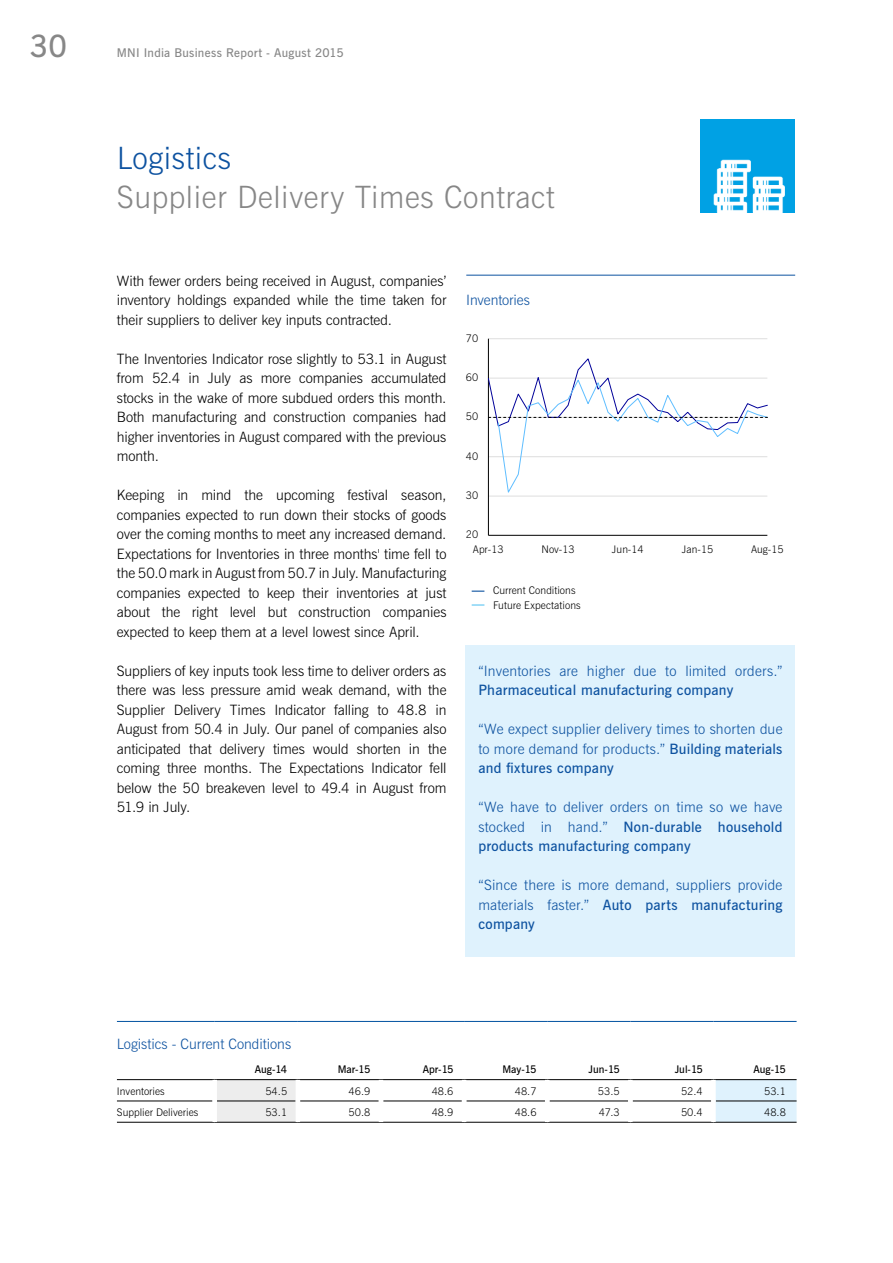
<style>
.page{position:relative;width:893px;height:1263px;background:#fff}
.page>*{position:absolute;margin:0;border:0;box-sizing:border-box;transform-origin:0 0}
.t1{font:30.75px "News Gothic Lt BT";letter-spacing:.02em;color:#878787}
.t2{font:30.75px "News Gothic Lt BT";letter-spacing:.02em;color:#0d52a0}
.t3{font:30.75px "News Gothic Dm BT";color:#878787}
.t4{font:14.25px/19.5px "News Gothic Lt BT";letter-spacing:-.005em;color:#000;text-align:justify}
.t5{font:14.25px/19.5px "News Gothic Lt BT";letter-spacing:.015em;color:#0d52a0}
.t6{font:14.25px/19.5px "News Gothic Dm BT";letter-spacing:.02em;color:#0d52a0}
.t7{font:14.25px "News Gothic Lt BT";letter-spacing:-.01em;color:#0d52a0}
.t8{font:12px "News Gothic Dm BT";letter-spacing:.02em;color:#878787}
.t9{font:10.5px/15px "News Gothic Lt BT";color:#000}
.t10{font:10.5px "News Gothic Dm BT";color:#000}
.s1{font-family:"News Gothic Dm BT"}
.s2{font-family:"News Gothic Lt BT"}
</style>
<div class="page">
<svg style="left:217px;top:1080px;width:79px;height:42px"></svg>
<svg style="left:716px;top:1080px;width:81px;height:42px"></svg>
<hr style="left:117px;top:1021px;width:98px;height:1px;background:#0051a0">
<hr style="left:215px;top:1021px;width:83px;height:1px;background:#0051a0">
<hr style="left:298px;top:1021px;width:83px;height:1px;background:#0051a0">
<hr style="left:381px;top:1021px;width:83px;height:1px;background:#0051a0">
<hr style="left:464px;top:1021px;width:83px;height:1px;background:#0051a0">
<hr style="left:547px;top:1021px;width:83px;height:1px;background:#0051a0">
<hr style="left:630px;top:1021px;width:83px;height:1px;background:#0051a0">
<hr style="left:713px;top:1021px;width:84px;height:1px;background:#0051a0">
<hr style="left:117px;top:1079px;width:98px;height:1px;background:#000">
<hr style="left:117px;top:1101px;width:95px;height:1px;background:#000">
<hr style="left:300px;top:1101px;width:79px;height:1px;background:#000">
<hr style="left:383px;top:1101px;width:79px;height:1px;background:#000">
<hr style="left:466px;top:1101px;width:79px;height:1px;background:#000">
<hr style="left:549px;top:1101px;width:79px;height:1px;background:#000">
<hr style="left:633px;top:1101px;width:78px;height:1px;background:#000">
<hr style="left:716px;top:1101px;width:81px;height:1px;background:#000">
<hr style="left:117px;top:1122px;width:98px;height:1px;background:#000">
<hr style="left:298px;top:1122px;width:83px;height:1px;background:#000">
<hr style="left:381px;top:1122px;width:83px;height:1px;background:#000">
<hr style="left:464px;top:1122px;width:83px;height:1px;background:#000">
<hr style="left:547px;top:1122px;width:83px;height:1px;background:#000">
<hr style="left:630px;top:1122px;width:83px;height:1px;background:#000">
<hr style="left:713px;top:1122px;width:84px;height:1px;background:#000">
<hr style="left:215px;top:1079px;width:83px;height:1px;background:#000">
<hr style="left:298px;top:1079px;width:83px;height:1px;background:#000">
<hr style="left:381px;top:1079px;width:83px;height:1px;background:#000">
<hr style="left:464px;top:1079px;width:83px;height:1px;background:#000">
<hr style="left:547px;top:1079px;width:83px;height:1px;background:#000">
<hr style="left:630px;top:1079px;width:83px;height:1px;background:#000">
<hr style="left:713px;top:1079px;width:84px;height:1px;background:#000">
<hr style="left:217px;top:1101px;width:79px;height:1px;background:#000">
<hr style="left:215px;top:1122px;width:83px;height:1px;background:#000">
<img style="left:701px;top:120px;width:94px;height:92px">
<hr style="left:488px;top:496px;width:279px;height:1px;background:#dedede">
<hr style="left:488px;top:338px;width:279px;height:1px;background:#dedede">
<hr style="left:488px;top:339px;width:1px;height:196px;background:#000">
<hr style="left:488px;top:535px;width:279px;height:1px;background:#000">
<svg style="left:488px;top:357px;width:280px;height:138px"></svg>
<svg style="left:472px;top:590px;width:12px;height:2px"></svg>
<svg style="left:472px;top:604px;width:12px;height:2px"></svg>
<hr style="left:466px;top:275px;width:329px;height:1px;background:#0d52a0">
<div style="left:466px;top:646px;width:329px;height:311px;background:#dff2fd"></div>
<h1 class="t3" style="left:30px;top:25px;width:39px">30</h1>
<p class="t8" style="left:117px;top:44px;width:228px">MNI India Business Report - August 2015</p>
<h1 class="t2" style="left:117px;top:138px;width:115px">Logistics</h1>
<h1 class="t1" style="left:117px;top:177px;width:439px">Supplier Delivery Times Contract</h1>
<p class="t4" style="left:117px;top:271px;width:331px">With fewer orders being received in August, companies’ inventory holdings expanded while the time taken for their suppliers to deliver key inputs contracted.</p>
<p class="t4" style="left:117px;top:349px;width:331px">The Inventories Indicator rose slightly to 53.1 in August from 52.4 in July as more companies accumulated stocks in the wake of more subdued orders this month.<br>Both manufacturing and construction companies had higher inventories in August compared with the previous month.</p>
<p class="t4" style="left:117px;top:485px;width:331px">Keeping in mind the upcoming festival season, companies expected to run down their stocks of goods over the coming months to meet any increased demand.<br>Expectations for Inventories in three months' time fell to the 50.0 mark in August from 50.7 in July. Manufacturing companies expected to keep their inventories at just about the right level but construction companies expected to keep them at a level lowest since April.</p>
<p class="t4" style="left:117px;top:661px;width:331px">Suppliers of key inputs took less time to deliver orders as there was less pressure amid weak demand, with the Supplier Delivery Times Indicator falling to 48.8 in August from 50.4 in July. Our panel of companies also anticipated that delivery times would shorten in the coming three months. The Expectations Indicator fell below the 50 breakeven level to 49.4 in August from 51.9 in July.</p>
<p class="t7" style="left:466px;top:291px;width:65px">Inventories</p>
<p class="t9" style="left:466px;top:330px;width:14px">70</p>
<p class="t9" style="left:466px;top:370px;width:14px">60</p>
<p class="t9" style="left:466px;top:409px;width:14px">50</p>
<p class="t9" style="left:466px;top:448px;width:14px">40</p>
<p class="t9" style="left:466px;top:488px;width:14px">30</p>
<p class="t9" style="left:466px;top:527px;width:14px">20</p>
<p class="t9" style="left:473px;top:542px;width:32px">Apr-13</p>
<p class="t9" style="left:541px;top:542px;width:35px">Nov-13</p>
<p class="t9" style="left:612px;top:542px;width:33px">Jun-14</p>
<p class="t9" style="left:682px;top:542px;width:33px">Jan-15</p>
<p class="t9" style="left:751px;top:542px;width:34px">Aug-15</p>
<p class="t9" style="left:493px;top:583px;width:89px">Current Conditions<br>Future Expectations</p>
<p class="t5" style="left:478px;top:661px;width:305px">“Inventories are higher due to limited orders.”</p>
<p class="t6" style="left:478px;top:681px;width:256px">Pharmaceutical manufacturing company</p>
<p class="t5" style="left:478px;top:720px;width:306px">“We expect supplier delivery times to shorten due to more demand for products.” <span class="s1">Building materials</span></p>
<p class="t6" style="left:478px;top:759px;width:137px">and fixtures company</p>
<p class="t5" style="left:478px;top:797px;width:306px">“We have to deliver orders on time so we have</p>
<p class="t6" style="left:478px;top:817px;width:306px"><span class="s2">stocked in hand.”</span> Non-durable household products manufacturing company</p>
<p class="t5" style="left:478px;top:875px;width:306px">“Since there is more demand, suppliers provide</p>
<p class="t6" style="left:478px;top:895px;width:306px"><span class="s2">materials faster.”</span> Auto parts manufacturing company</p>
<p class="t5" style="left:117px;top:1034px;width:176px">Logistics - Current Conditions</p>
<p class="t10" style="left:255px;top:1062px;width:34px">Aug-14</p>
<p class="t10" style="left:338px;top:1062px;width:34px">Mar-15</p>
<p class="t10" style="left:423px;top:1062px;width:32px">Apr-15</p>
<p class="t10" style="left:502px;top:1062px;width:36px">May-15</p>
<p class="t10" style="left:588px;top:1062px;width:33px">Jun-15</p>
<p class="t10" style="left:675px;top:1062px;width:30px">Jul-15</p>
<p class="t10" style="left:753px;top:1062px;width:34px">Aug-15</p>
<p class="t9" style="left:117px;top:1083px;width:49px">Inventories</p>
<p class="t9" style="left:265px;top:1083px;width:23px">54.5</p>
<p class="t9" style="left:349px;top:1083px;width:23px">46.9</p>
<p class="t9" style="left:432px;top:1083px;width:23px">48.6</p>
<p class="t9" style="left:515px;top:1083px;width:23px">48.7</p>
<p class="t9" style="left:598px;top:1083px;width:23px">53.5</p>
<p class="t9" style="left:681px;top:1083px;width:23px">52.4</p>
<p class="t9" style="left:764px;top:1083px;width:23px">53.1</p>
<p class="t9" style="left:117px;top:1105px;width:83px">Supplier Deliveries</p>
<p class="t9" style="left:265px;top:1105px;width:23px">53.1</p>
<p class="t9" style="left:349px;top:1105px;width:23px">50.8</p>
<p class="t9" style="left:432px;top:1105px;width:23px">48.9</p>
<p class="t9" style="left:515px;top:1105px;width:23px">48.6</p>
<p class="t9" style="left:599px;top:1105px;width:22px">47.3</p>
<p class="t9" style="left:681px;top:1105px;width:23px">50.4</p>
<p class="t9" style="left:764px;top:1105px;width:23px">48.8</p>
</div>
